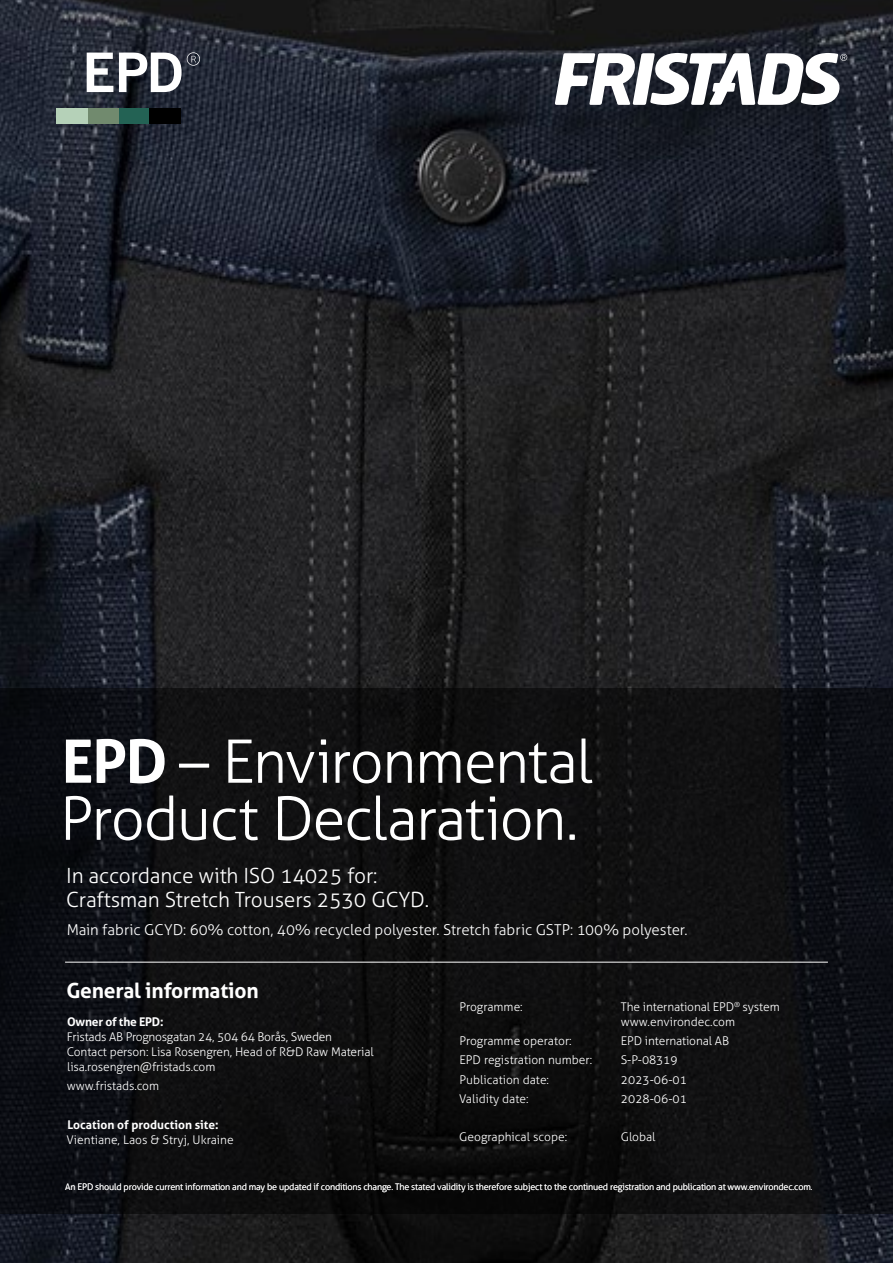
<style>
.page{position:relative;width:893px;height:1263px;background:#fff}
.page>*{position:absolute;margin:0;border:0;box-sizing:border-box;transform-origin:0 0}
.t1{font:300 60px/57px "Aller";letter-spacing:-.03em;color:#fff}
.t2{font:300 21px/24px "Aller";letter-spacing:-.01em;color:#fff}
.t3{font:700 21px "Aller";letter-spacing:-.01em;color:#fff}
.t4{font:300 15px "Aller";letter-spacing:-.005em;color:#fff}
.t5{font:300 12px/15px "Aller";letter-spacing:-.01em;color:#fff}
.t6{font:700 12px "Aller";color:#fff}
.t7{font:700 12px "Aller";letter-spacing:-.02em;color:#fff}
.t8{font:300 9px "Aller";letter-spacing:-.02em;color:#fff}
.s1{font-weight:700}
</style>
<div class="page">
<img style="left:0;top:0;width:893px;height:1263px">
<div style="left:0;top:688px;width:893px;height:526px;background:#0f0f11"></div>
<div style="left:119px;top:108px;width:31px;height:15px;background:#236254"></div>
<div style="left:88px;top:108px;width:31px;height:15px;background:#718a6e"></div>
<div style="left:56px;top:108px;width:32px;height:15px;background:#b5d1b8"></div>
<div style="left:150px;top:108px;width:31px;height:15px;background:#000"></div>
<svg style="left:87px;top:52px;width:113px;height:40px"></svg>
<svg style="left:555px;top:53px;width:292px;height:52px"></svg>
<hr style="left:65px;top:962px;width:763px;height:1px;background:#fff">
<h1 class="t1" style="left:60px;top:733px;width:535px"><span class="s1">EPD</span> – Environmental<br>Product Declaration.</h1>
<h2 class="t2" style="left:66px;top:863px;width:364px">In accordance with ISO 14025 for:<br>Craftsman Stretch Trousers 2530 GCYD.</h2>
<p class="t4" style="left:67px;top:921px;width:622px">Main fabric GCYD: 60% cotton, 40% recycled polyester. Stretch fabric GSTP: 100% polyester.</p>
<h2 class="t3" style="left:66px;top:978px;width:194px">General information</h2>
<p class="t7" style="left:67px;top:1014px;width:98px">Owner of the EPD:</p>
<p class="t5" style="left:67px;top:1029px;width:308px">Fristads AB Prognosgatan 24, 504 64 Borås, Sweden<br>Contact person: Lisa Rosengren, Head of R&amp;D Raw Material lisa.rosengren@fristads.com</p>
<p class="t5" style="left:67px;top:1078px;width:94px">www.fristads.com</p>
<p class="t6" style="left:67px;top:1117px;width:153px">Location of production site:</p>
<p class="t5" style="left:67px;top:1132px;width:169px">Vientiane, Laos &amp; Stryj, Ukraine</p>
<p class="t5" style="left:459px;top:999px;width:65px">Programme:</p>
<p class="t5" style="left:621px;top:999px;width:160px">The international EPD<sup>®</sup> system www.environdec.com</p>
<p class="t5" style="left:459px;top:1033px;width:114px">Programme operator:</p>
<p class="t5" style="left:621px;top:1033px;width:110px">EPD international AB</p>
<p class="t5" style="left:459px;top:1052px;width:134px">EPD registration number:</p>
<p class="t5" style="left:621px;top:1052px;width:58px">S-P-08319</p>
<p class="t5" style="left:459px;top:1072px;width:91px">Publication date:</p>
<p class="t5" style="left:621px;top:1072px;width:68px">2023-06-01</p>
<p class="t5" style="left:459px;top:1091px;width:71px">Validity date:</p>
<p class="t5" style="left:621px;top:1091px;width:68px">2028-06-01</p>
<p class="t5" style="left:459px;top:1129px;width:109px">Geographical scope:</p>
<p class="t5" style="left:621px;top:1129px;width:36px">Global</p>
<p class="t8" style="left:65px;top:1181px;width:749px">An EPD should provide current information and may be updated if conditions change. The stated validity is therefore subject to the continued registration and publication at www.environdec.com.</p>
</div>
